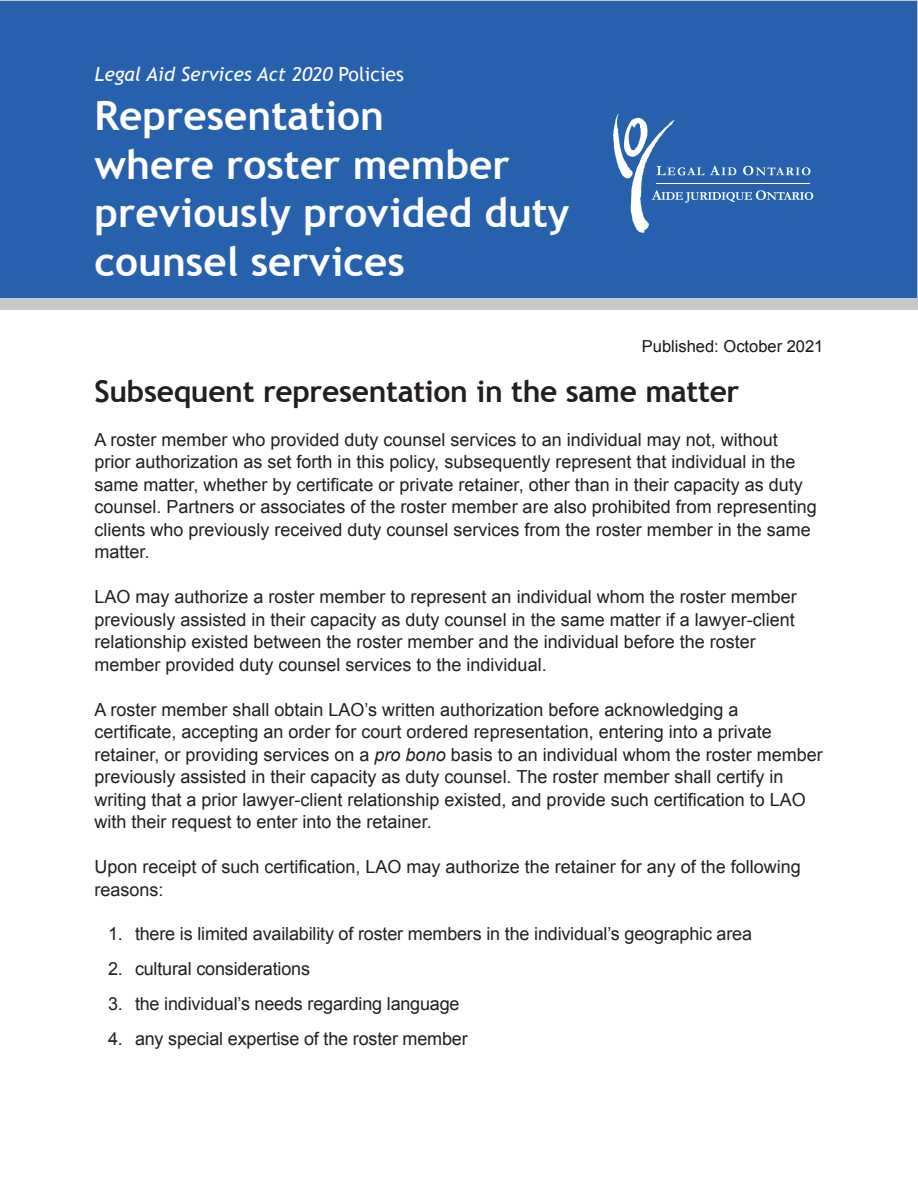
<style>
.page{position:relative;width:918px;height:1188px;background:#fff}
.page>*{position:absolute;margin:0;border:0;box-sizing:border-box;transform-origin:0 0}
.Heading_1__title_pag{font:700 40.5px/48.6px "Trebuchet MS";color:#fff}
.Heading_2{font:700 30px "Trebuchet MS";letter-spacing:-.01em;color:#231f20}
.Heading_1__title_pag-2{font:italic 19.5px "Trebuchet MS";color:#fff}
.t1{font:18px/22.5px "Arial";color:#231f20}
.t2{font:16.5px "Arial";color:#171717}
.s1{font-style:normal}
.s2{font-style:italic}
</style>
<div class="page">
<div style="left:0;top:0;width:918px;height:310px;background:#c6c8c9"></div>
<div style="left:1px;top:1px;width:916px;height:297px;background:#2761ae"></div>
<svg style="left:613px;top:114px;width:200px;height:119px"></svg>
<h1 class="Heading_1__title_pag-2" style="left:94px;top:63px;width:311px">Legal Aid Services Act 2020 <span class="s1">Policies</span></h1>
<h1 class="Heading_1__title_pag" style="left:94px;top:91px;width:477px">Representation<br>where roster member previously provided duty counsel services</h1>
<p class="t2" style="left:642px;top:336px;width:183px">Published: October 2021</p>
<h2 class="Heading_2" style="left:94px;top:373px;width:646px">Subsequent representation in the same matter</h2>
<p class="t1" style="left:94px;top:429px;width:724px">A roster member who provided duty counsel services to an individual may not, without prior authorization as set forth in this policy, subsequently represent that individual in the same matter, whether by certificate or private retainer, other than in their capacity as duty counsel. Partners or associates of the roster member are also prohibited from representing clients who previously received duty counsel services from the roster member in the same matter.</p>
<p class="t1" style="left:94px;top:586px;width:704px">LAO may authorize a roster member to represent an individual whom the roster member previously assisted in their capacity as duty counsel in the same matter if a lawyer-client relationship existed between the roster member and the individual before the roster member provided duty counsel services to the individual.</p>
<p class="t1" style="left:94px;top:699px;width:730px">A roster member shall obtain LAO’s written authorization before acknowledging a certificate, accepting an order for court ordered representation, entering into a private retainer, or providing services on a <span class="s2">pro bono</span> basis to an individual whom the roster member previously assisted in their capacity as duty counsel. The roster member shall certify in writing that a prior lawyer-client relationship existed, and provide such certification to LAO with their request to enter into the retainer.</p>
<p class="t1" style="left:94px;top:856px;width:708px">Upon receipt of such certification, LAO may authorize the retainer for any of the following reasons:</p>
<p class="t1" style="left:108px;top:923px;width:646px">1. there is limited availability of roster members in the individual’s geographic area</p>
<p class="t1" style="left:108px;top:958px;width:204px">2. cultural considerations</p>
<p class="t1" style="left:108px;top:993px;width:353px">3. the individual’s needs regarding language</p>
<p class="t1" style="left:108px;top:1028px;width:361px">4. any special expertise of the roster member</p>
</div>
